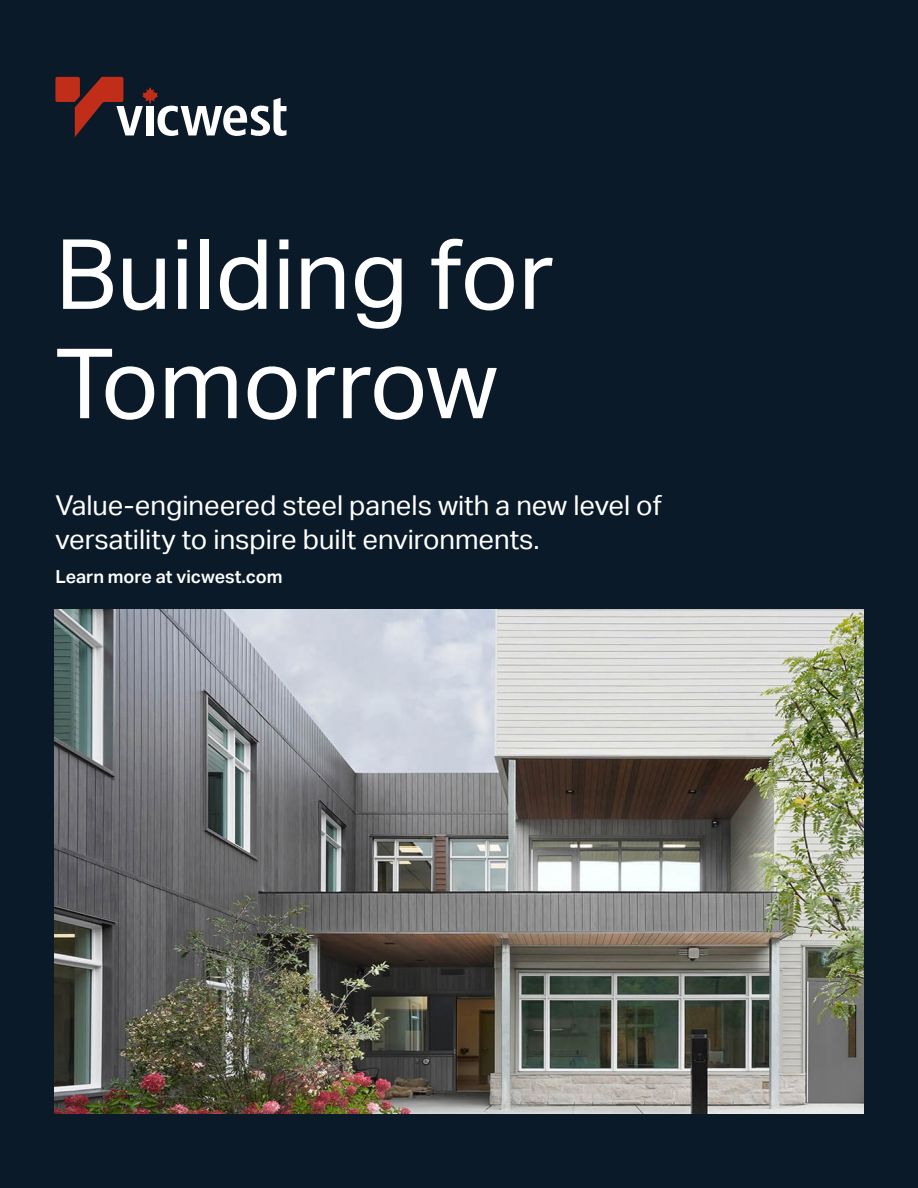
<style>
.page{position:relative;width:918px;height:1188px;background:#0a1a29}
.page>*{position:absolute;margin:0;border:0;box-sizing:border-box;transform-origin:0 0}
.t1{font:97.2px/109.4px "Aktiv Grotesk";color:#fff}
.t2{font:27.3px/34.2px "Aktiv Grotesk";color:#fff}
.t3{font:600 18px "Aktiv Grotesk";color:#fff}
</style>
<div class="page">
<svg style="left:55px;top:77px;width:232px;height:60px"></svg>
<img style="left:54px;top:609px;width:810px;height:504px">
<p class="t1" style="left:55px;top:221px;width:500px">Building for<br>Tomorrow</p>
<p class="t2" style="left:55px;top:488px;width:608px">Value-engineered steel panels with a new level of versatility to inspire built environments.</p>
<p class="t3" style="left:55px;top:567px;width:229px">Learn more at vicwest.com</p>
</div>
